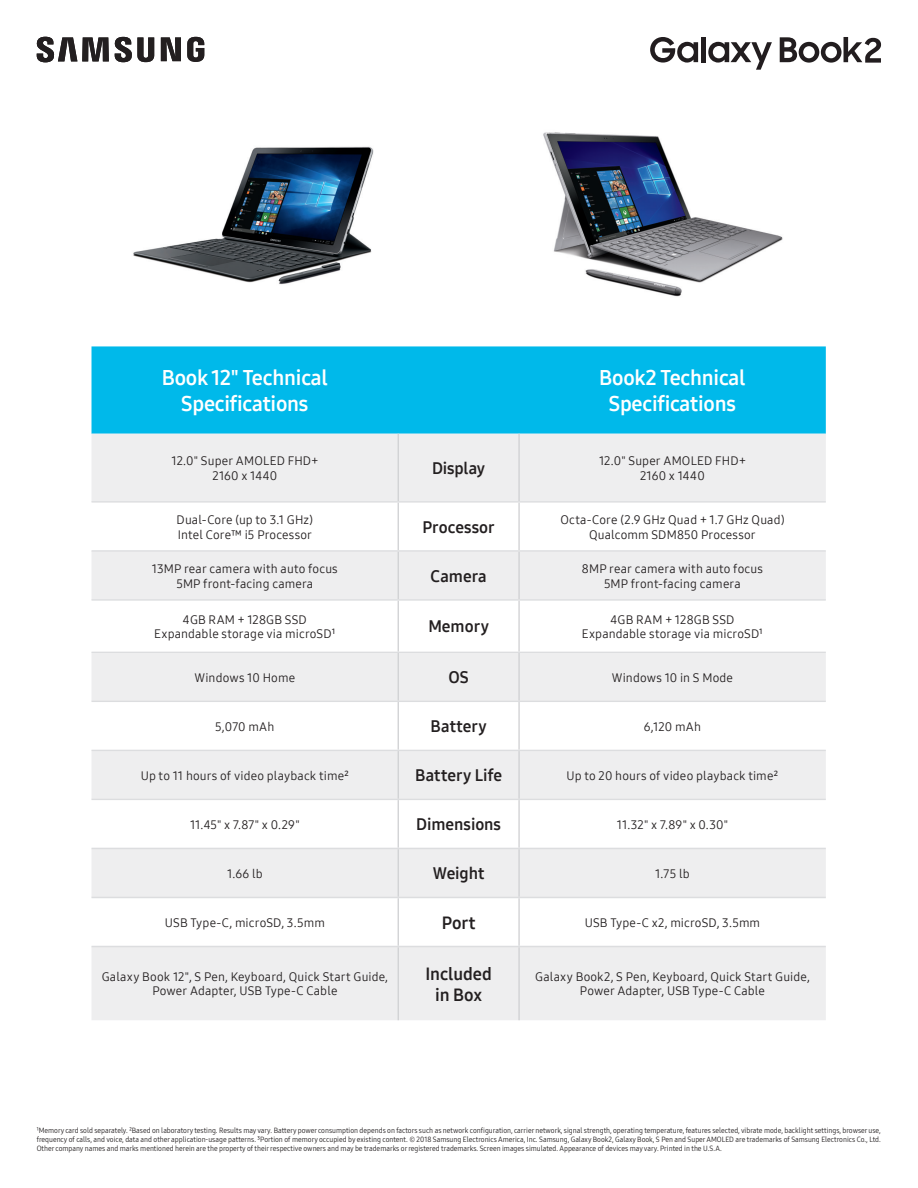
<style>
.page{position:relative;width:918px;height:1188px;background:#fff}
.page>*{position:absolute;margin:0;border:0;box-sizing:border-box;transform-origin:0 0}
.t1{font:20.85px/26px "Samsung One 700";letter-spacing:-.01em;color:#fff;text-align:center}
.t2{font:17.4px/20.9px "Samsung One 700";letter-spacing:-.005em;color:#231f20;text-align:center}
.t3{font:16.35px "Samsung One 700";color:#231f20}
.t4{font:12.3px/14.7px "Samsung One 400";letter-spacing:.01em;color:#231f20;text-align:center}
.t5{font:7.5px/9px "Samsung One 400 C";color:#231f20;text-align:justify}
</style>
<div class="page">
<img style="left:133px;top:146px;width:240px;height:139px">
<svg style="left:161px;top:37px;width:20px;height:24px"></svg>
<svg style="left:37px;top:37px;width:72px;height:25px"></svg>
<svg style="left:115px;top:37px;width:39px;height:25px"></svg>
<svg style="left:187px;top:37px;width:17px;height:25px"></svg>
<div style="left:92px;top:346px;width:734px;height:88px;background:#00b9ea"></div>
<div style="left:92px;top:434px;width:734px;height:586px;background:#eeeeef"></div>
<svg style="left:92px;top:503px;width:734px;height:443px"></svg>
<hr style="left:398px;top:434px;width:1px;height:67px;background:#d1d2d4">
<hr style="left:518px;top:434px;width:2px;height:67px;background:#d1d2d4">
<hr style="left:398px;top:503px;width:1px;height:47px;background:#d1d2d4">
<hr style="left:518px;top:503px;width:2px;height:47px;background:#d1d2d4">
<hr style="left:398px;top:552px;width:1px;height:47px;background:#d1d2d4">
<hr style="left:518px;top:552px;width:2px;height:47px;background:#d1d2d4">
<hr style="left:398px;top:601px;width:1px;height:51px;background:#d1d2d4">
<hr style="left:518px;top:601px;width:2px;height:51px;background:#d1d2d4">
<hr style="left:398px;top:653px;width:1px;height:48px;background:#d1d2d4">
<hr style="left:518px;top:653px;width:2px;height:48px;background:#d1d2d4">
<hr style="left:398px;top:702px;width:1px;height:48px;background:#d1d2d4">
<hr style="left:518px;top:702px;width:2px;height:48px;background:#d1d2d4">
<hr style="left:398px;top:751px;width:1px;height:48px;background:#d1d2d4">
<hr style="left:518px;top:751px;width:2px;height:48px;background:#d1d2d4">
<hr style="left:398px;top:800px;width:1px;height:48px;background:#d1d2d4">
<hr style="left:518px;top:800px;width:2px;height:48px;background:#d1d2d4">
<hr style="left:398px;top:849px;width:1px;height:48px;background:#d1d2d4">
<hr style="left:518px;top:849px;width:2px;height:48px;background:#d1d2d4">
<hr style="left:398px;top:898px;width:1px;height:48px;background:#d1d2d4">
<hr style="left:518px;top:898px;width:2px;height:48px;background:#d1d2d4">
<hr style="left:398px;top:947px;width:1px;height:73px;background:#d1d2d4">
<hr style="left:518px;top:947px;width:2px;height:73px;background:#d1d2d4">
<hr style="left:92px;top:501px;width:734px;height:2px;background:#dcdddf">
<hr style="left:92px;top:550px;width:734px;height:2px;background:#dcdddf">
<hr style="left:92px;top:599px;width:734px;height:2px;background:#dcdddf">
<hr style="left:92px;top:652px;width:734px;height:1px;background:#dcdddf">
<hr style="left:92px;top:701px;width:734px;height:1px;background:#dcdddf">
<hr style="left:92px;top:750px;width:734px;height:1px;background:#dcdddf">
<hr style="left:92px;top:799px;width:734px;height:1px;background:#dcdddf">
<hr style="left:92px;top:848px;width:734px;height:1px;background:#dcdddf">
<hr style="left:92px;top:897px;width:734px;height:1px;background:#dcdddf">
<hr style="left:92px;top:946px;width:734px;height:1px;background:#dcdddf">
<svg style="left:708px;top:42px;width:64px;height:28px"></svg>
<div style="left:701px;top:37px;width:5px;height:25px;background:#221d1f"></div>
<svg style="left:650px;top:37px;width:48px;height:26px"></svg>
<svg style="left:780px;top:37px;width:101px;height:26px"></svg>
<img style="left:543px;top:132px;width:240px;height:165px">
<h1 class="t1" style="left:162px;top:365px;width:168px">Book 12" Technical<br>Specifications</h1>
<h1 class="t1" style="left:599px;top:365px;width:148px">Book2 Technical<br>Specifications</h1>
<p class="t4" style="left:171px;top:454px;width:148px">12.0" Super AMOLED FHD+<br>2160 x 1440</p>
<h3 class="t3" style="left:432px;top:459px;width:55px">Display</h3>
<p class="t4" style="left:599px;top:454px;width:148px">12.0" Super AMOLED FHD+<br>2160 x 1440</p>
<p class="t4" style="left:177px;top:512px;width:138px;text-align:left">Dual-Core (up to 3.1 GHz)<br>Intel Core™ i5 Processor</p>
<h3 class="t3" style="left:423px;top:518px;width:74px">Processor</h3>
<p class="t4" style="left:560px;top:512px;width:226px">Octa-Core (2.9 GHz Quad + 1.7 GHz Quad)<br>Qualcomm SDM850 Processor</p>
<p class="t4" style="left:152px;top:561px;width:187px">13MP rear camera with auto focus<br>5MP front-facing camera</p>
<h3 class="t3" style="left:431px;top:567px;width:58px">Camera</h3>
<p class="t4" style="left:582px;top:561px;width:183px">8MP rear camera with auto focus<br>5MP front-facing camera</p>
<p class="t4" style="left:154px;top:612px;width:183px">4GB RAM + 128GB SSD<br>Expandable storage via microSD¹</p>
<h3 class="t3" style="left:428px;top:617px;width:62px">Memory</h3>
<p class="t4" style="left:582px;top:612px;width:183px">4GB RAM + 128GB SSD<br>Expandable storage via microSD¹</p>
<p class="t4" style="left:195px;top:670px;width:102px">Windows 10 Home</p>
<h3 class="t3" style="left:448px;top:668px;width:22px">OS</h3>
<p class="t4" style="left:612px;top:670px;width:123px">Windows 10 in S Mode</p>
<p class="t4" style="left:215px;top:719px;width:61px">5,070 mAh</p>
<h3 class="t3" style="left:431px;top:717px;width:58px">Battery</h3>
<p class="t4" style="left:644px;top:719px;width:59px">6,120 mAh</p>
<p class="t4" style="left:141px;top:768px;width:210px">Up to 11 hours of video playback time²</p>
<h3 class="t3" style="left:415px;top:766px;width:89px">Battery Life</h3>
<p class="t4" style="left:567px;top:768px;width:213px">Up to 20 hours of video playback time²</p>
<p class="t4" style="left:190px;top:817px;width:111px">11.45" x 7.87" x 0.29"</p>
<h3 class="t3" style="left:416px;top:815px;width:86px">Dimensions</h3>
<p class="t4" style="left:617px;top:817px;width:113px">11.32" x 7.89" x 0.30"</p>
<p class="t4" style="left:227px;top:866px;width:37px">1.66 lb</p>
<h3 class="t3" style="left:433px;top:864px;width:53px">Weight</h3>
<p class="t4" style="left:655px;top:866px;width:36px">1.75 lb</p>
<p class="t4" style="left:165px;top:915px;width:161px">USB Type-C, microSD, 3.5mm</p>
<h2 class="t2" style="left:442px;top:913px;width:35px">Port</h2>
<p class="t4" style="left:585px;top:915px;width:177px">USB Type-C x2, microSD, 3.5mm</p>
<p class="t4" style="left:102px;top:969px;width:288px">Galaxy Book 12", S Pen, Keyboard, Quick Start Guide,<br>Power Adapter, USB Type-C Cable</p>
<h2 class="t2" style="left:425px;top:964px;width:68px">Included in Box</h2>
<p class="t4" style="left:535px;top:969px;width:276px">Galaxy Book2, S Pen, Keyboard, Quick Start Guide,<br>Power Adapter, USB Type-C Cable</p>
<p class="t5" style="left:37px;top:1126px;width:846px">¹Memory card sold separately. ²Based on laboratory testing. Results may vary. Battery power consumption depends on factors such as network configuration, carrier network, signal strength, operating temperature, features selected, vibrate mode, backlight settings, browser use, frequency of calls, and voice, data and other application-usage patterns. ³Portion of memory occupied by existing content. © 2018 Samsung Electronics America, Inc. Samsung, Galaxy Book2, Galaxy Book, S Pen and Super AMOLED are trademarks of Samsung Electronics Co., Ltd.<br>Other company names and marks mentioned herein are the property of their respective owners and may be trademarks or registered trademarks. Screen images simulated. Appearance of devices may vary. Printed in the U.S.A.</p>
</div>
